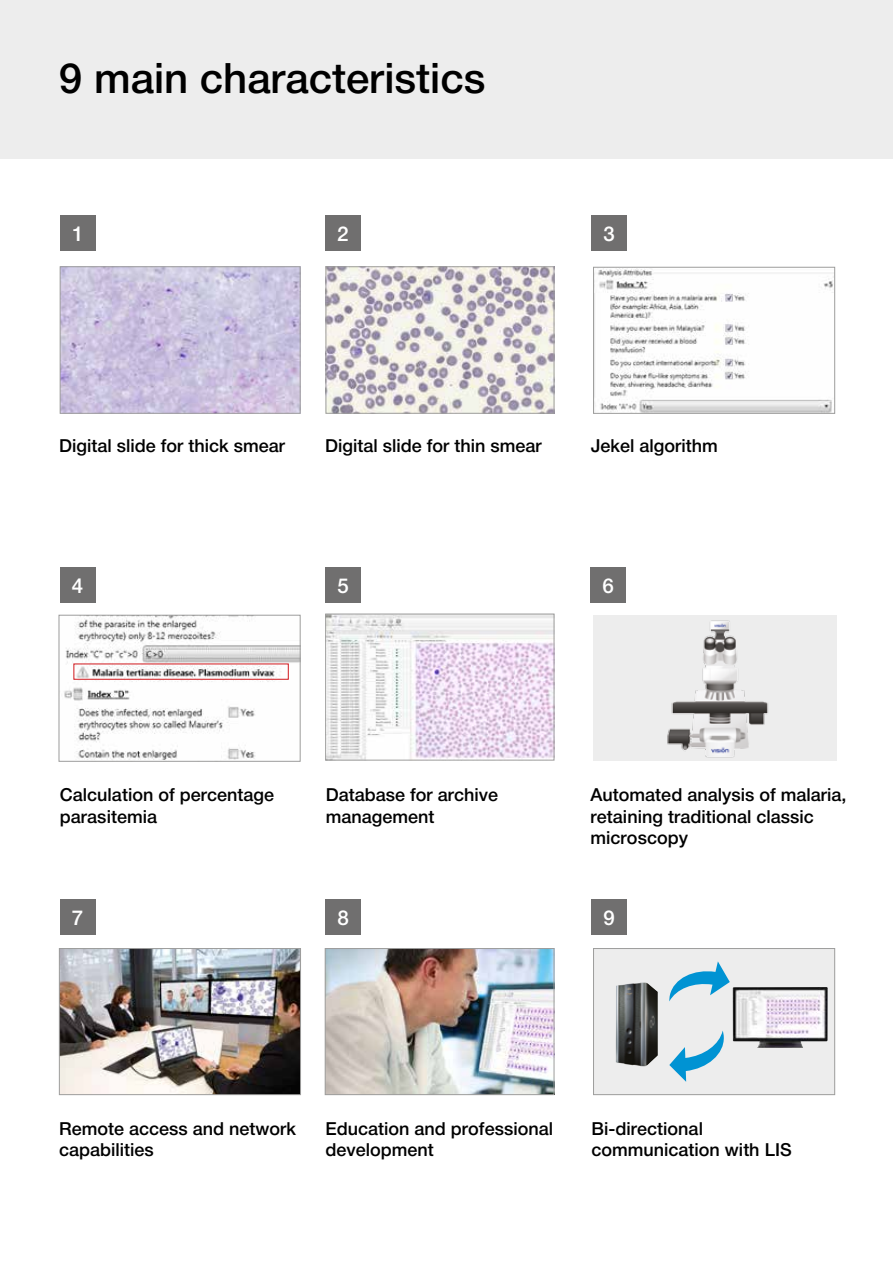
<style>
.page{position:relative;width:893px;height:1263px;background:#fff}
.page>*{position:absolute;margin:0;border:0;box-sizing:border-box;transform-origin:0 0}
.t1{font:500 42px "Helvetica Neue LTCYR";color:#000}
.t2{font:500 20.55px "Helvetica Neue LTCYR";color:#fff}
.t3{font:500 18px/21.6px "Helvetica Neue LTCYR";color:#000}
</style>
<div class="page">
<svg style="left:60px;top:266px;width:241px;height:148px;background:#cac2de"></svg>
<svg style="left:326px;top:266px;width:228px;height:148px;background:#d2cdd0"></svg>
<svg style="left:593px;top:267px;width:242px;height:147px"></svg>
<svg style="left:59px;top:615px;width:242px;height:147px"></svg>
<svg style="left:325px;top:614px;width:229px;height:146px"></svg>
<img style="left:59px;top:948px;width:242px;height:147px">
<svg style="left:593px;top:948px;width:242px;height:147px;background:#ccd3d7"></svg>
<img style="left:733px;top:987px;width:95px;height:61px">
<div style="left:0;top:0;width:893px;height:158px;background:#ededed"></div>
<div style="left:60px;top:216px;width:35px;height:35px;background:#706f6f"></div>
<div style="left:60px;top:567px;width:35px;height:35px;background:#706f6f"></div>
<div style="left:60px;top:899px;width:35px;height:35px;background:#706f6f"></div>
<div style="left:326px;top:216px;width:35px;height:35px;background:#706f6f"></div>
<div style="left:326px;top:567px;width:35px;height:35px;background:#706f6f"></div>
<div style="left:326px;top:899px;width:35px;height:35px;background:#706f6f"></div>
<div style="left:592px;top:216px;width:35px;height:35px;background:#706f6f"></div>
<div style="left:592px;top:899px;width:35px;height:35px;background:#706f6f"></div>
<img style="left:325px;top:948px;width:229px;height:147px">
<div style="left:591px;top:567px;width:35px;height:35px;background:#706f6f"></div>
<div style="left:73px;top:663px;width:216px;height:17px;border:1px solid #d0181d"></div>
<div style="left:593px;top:615px;width:244px;height:146px;background:#ededed"></div>
<img style="left:667px;top:620px;width:101px;height:138px">
<h1 class="t1" style="left:59px;top:55px;width:428px">9 main characteristics</h1>
<p class="t2" style="left:72px;top:223px;width:13px">1</p>
<p class="t2" style="left:337px;top:223px;width:13px">2</p>
<p class="t2" style="left:603px;top:223px;width:13px">3</p>
<p class="t3" style="left:59px;top:435px;width:228px">Digital slide for thick smear</p>
<p class="t3" style="left:325px;top:435px;width:218px">Digital slide for thin smear</p>
<p class="t3" style="left:591px;top:435px;width:129px">Jekel algorithm</p>
<p class="t2" style="left:72px;top:574px;width:13px">4</p>
<p class="t2" style="left:337px;top:574px;width:13px">5</p>
<p class="t2" style="left:602px;top:574px;width:13px">6</p>
<p class="t3" style="left:60px;top:784px;width:216px">Calculation of percentage parasitemia</p>
<p class="t2" style="left:72px;top:906px;width:13px">7</p>
<p class="t3" style="left:326px;top:784px;width:174px">Database for archive management</p>
<p class="t2" style="left:337px;top:906px;width:13px">8</p>
<p class="t3" style="left:591px;top:784px;width:257px">Automated analysis of malaria, retaining traditional classic microscopy</p>
<p class="t2" style="left:603px;top:906px;width:13px">9</p>
<p class="t3" style="left:326px;top:1118px;width:229px">Education and professional development</p>
<p class="t3" style="left:59px;top:1118px;width:239px">Remote access and network capabilities</p>
<p class="t3" style="left:592px;top:1118px;width:202px">Bi-directional communication with LIS</p>
</div>
